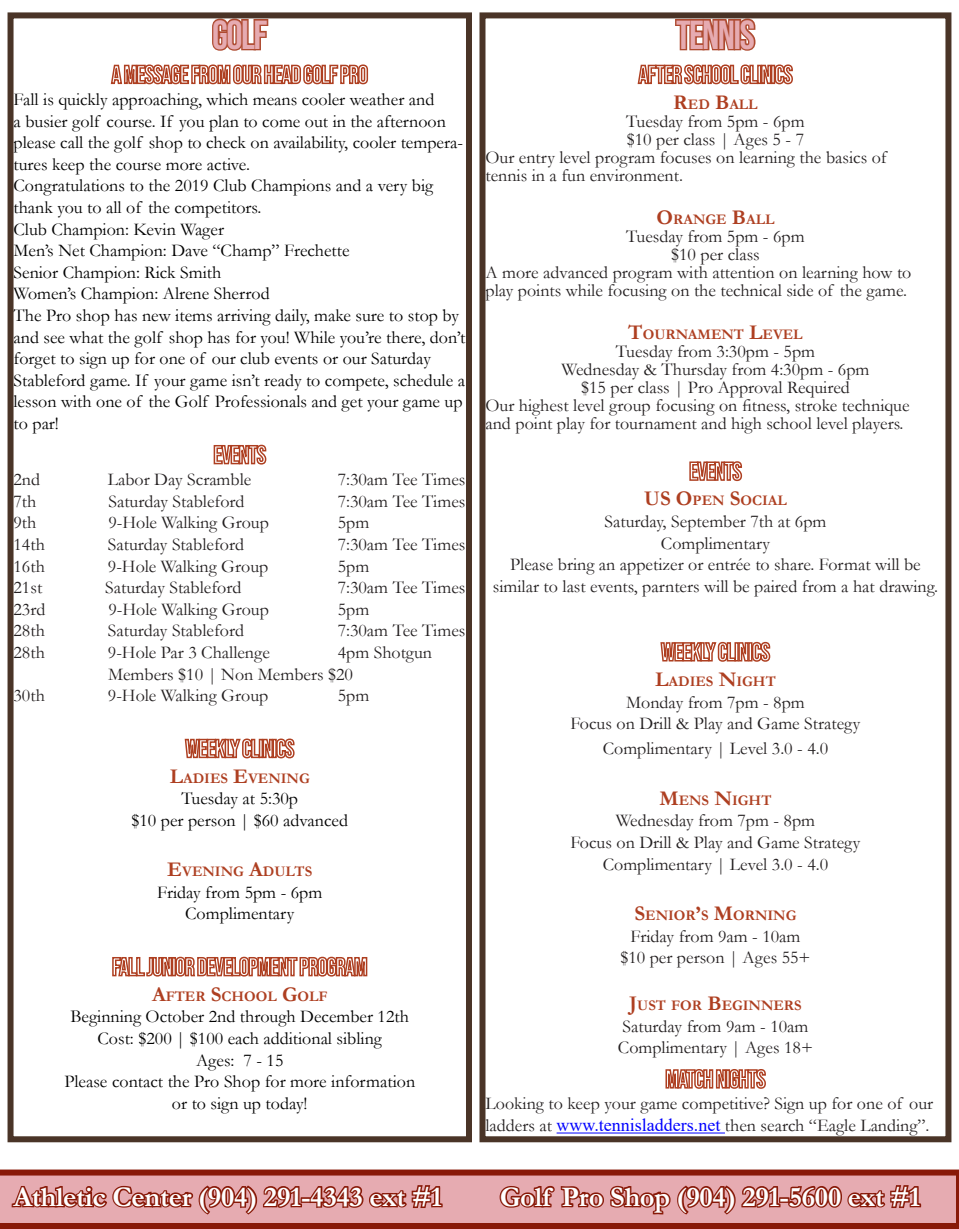
<style>
.page{position:relative;width:959px;height:1229px;background:#fff}
.page>*{position:absolute;margin:0;border:0;box-sizing:border-box;transform-origin:0 0}
.t1{font:40.5px "Bebas Neue";letter-spacing:-.04em;color:#e6abb1}
.t2{font:700 28.5px "Garamond";letter-spacing:-.01em;color:#fff}
.t3{font:18px/21.6px "Garamond";color:#231f20;text-align:center}
.t4{font:18px/21.6px "Garamond";color:#000}
.t5{font:700 14.7px "Garamond";color:#ae3f21}
.s1{font-size:21px}
.s2{font-family:"Times New Roman";color:#00f}
</style>
<div class="page">
<svg style="left:110px;top:19px;width:259px;height:66px"></svg>
<svg style="left:213px;top:444px;width:54px;height:21px"></svg>
<svg style="left:184px;top:738px;width:111px;height:21px"></svg>
<svg style="left:112px;top:956px;width:256px;height:21px"></svg>
<div style="left:8px;top:12px;width:464px;height:1130px;border:6px solid #4a3427"></div>
<svg style="left:637px;top:19px;width:156px;height:66px"></svg>
<svg style="left:689px;top:461px;width:53px;height:21px"></svg>
<svg style="left:660px;top:641px;width:111px;height:21px"></svg>
<div style="left:479px;top:12px;width:472px;height:1130px;border:6px solid #4a3427"></div>
<svg style="left:0;top:1169px;width:958px;height:59px;background:#c97f7d"></svg>
<svg style="left:10px;top:1169px;width:434px;height:47px;background:#bf706d"></svg>
<svg style="left:497px;top:1069px;width:425px;height:159px"></svg>
<p class="t1" style="left:212px;top:12px;width:57px">GOLF</p>
<p class="t4" style="left:14px;top:88px;width:451px">Fall is quickly approaching, which means cooler weather and<br>a busier golf course. If you plan to come out in the afternoon please call the golf shop to check on availability, cooler tempera&shy;tures keep the course more active.</p>
<p class="t4" style="left:14px;top:174px;width:421px">Congratulations to the 2019 Club Champions and a very big thank you to all of the competitors.</p>
<p class="t4" style="left:14px;top:218px;width:212px">Club Champion: Kevin Wager</p>
<p class="t4" style="left:14px;top:239px;width:337px">Men’s Net Champion: Dave “Champ” Frechette</p>
<p class="t4" style="left:14px;top:261px;width:209px">Senior Champion: Rick Smith</p>
<p class="t4" style="left:14px;top:282px;width:258px">Women’s Champion: Alrene Sherrod</p>
<p class="t4" style="left:14px;top:304px;width:453px">The Pro shop has new items arriving daily, make sure to stop by and see what the golf shop has for you! While you’re there, don’t forget to sign up for one of our club events or our Saturday Stableford game. If your game isn’t ready to compete, schedule a lesson with one of the Golf Professionals and get your game up to par!</p>
<p class="t3" style="left:14px;top:468px;width:28px">2nd</p>
<p class="t3" style="left:108px;top:468px;width:145px">Labor Day Scramble</p>
<p class="t3" style="left:338px;top:468px;width:129px">7:30am Tee Times</p>
<p class="t3" style="left:14px;top:490px;width:24px">7th</p>
<p class="t3" style="left:108px;top:490px;width:138px">Saturday Stableford</p>
<p class="t3" style="left:338px;top:490px;width:129px">7:30am Tee Times</p>
<p class="t3" style="left:14px;top:511px;width:24px">9th</p>
<p class="t3" style="left:108px;top:511px;width:162px">9-Hole Walking Group</p>
<p class="t3" style="left:338px;top:511px;width:33px">5pm</p>
<p class="t3" style="left:14px;top:533px;width:33px">14th</p>
<p class="t3" style="left:108px;top:533px;width:138px">Saturday Stableford</p>
<p class="t3" style="left:338px;top:533px;width:129px">7:30am Tee Times</p>
<p class="t3" style="left:14px;top:554px;width:33px">16th</p>
<p class="t3" style="left:108px;top:554px;width:162px">9-Hole Walking Group</p>
<p class="t3" style="left:338px;top:554px;width:33px">5pm</p>
<p class="t3" style="left:14px;top:576px;width:30px">21st</p>
<p class="t3" style="left:105px;top:576px;width:138px">Saturday Stableford</p>
<p class="t3" style="left:338px;top:576px;width:129px">7:30am Tee Times</p>
<p class="t3" style="left:14px;top:598px;width:33px">23rd</p>
<p class="t3" style="left:108px;top:598px;width:162px">9-Hole Walking Group</p>
<p class="t3" style="left:338px;top:598px;width:33px">5pm</p>
<p class="t3" style="left:14px;top:619px;width:33px">28th</p>
<p class="t3" style="left:108px;top:619px;width:138px">Saturday Stableford</p>
<p class="t3" style="left:338px;top:619px;width:129px">7:30am Tee Times</p>
<p class="t3" style="left:14px;top:641px;width:33px">28th</p>
<p class="t3" style="left:108px;top:641px;width:164px">9-Hole Par 3 Challenge</p>
<p class="t3" style="left:338px;top:641px;width:96px">4pm Shotgun</p>
<p class="t3" style="left:108px;top:662px;width:246px">Members $10 | Non Members $20</p>
<p class="t3" style="left:14px;top:684px;width:33px">30th</p>
<p class="t3" style="left:108px;top:684px;width:162px">9-Hole Walking Group</p>
<p class="t3" style="left:338px;top:684px;width:33px">5pm</p>
<p class="t5" style="left:170px;top:768px;width:141px"><span class="s1">L</span>ADIES <span class="s1">E</span>VENING</p>
<p class="t4" style="left:131px;top:787px;width:218px;text-align:center">Tuesday at 5:30p<br>$10 per person | $60 advanced</p>
<p class="t5" style="left:167px;top:861px;width:146px"><span class="s1">E</span>VENING <span class="s1">A</span>DULTS</p>
<p class="t4" style="left:157px;top:881px;width:167px;text-align:center">Friday from 5pm - 6pm<br>Complimentary</p>
<p class="t5" style="left:152px;top:986px;width:176px"><span class="s1">A</span>FTER <span class="s1">S</span>CHOOL <span class="s1">G</span>OLF</p>
<p class="t4" style="left:71px;top:1005px;width:340px">Beginning October 2nd through December 12th</p>
<p class="t4" style="left:97px;top:1027px;width:286px">Cost: $200 | $100 each additional sibling</p>
<p class="t4" style="left:196px;top:1048px;width:89px">Ages: 7 - 15</p>
<p class="t4" style="left:64px;top:1070px;width:352px;text-align:center">Please contact the Pro Shop for more information or to sign up today!</p>
<p class="t1" style="left:676px;top:12px;width:80px">TENNIS</p>
<p class="t5" style="left:673px;top:94px;width:86px"><span class="s1">R</span>ED <span class="s1">B</span>ALL</p>
<p class="t3" style="left:626px;top:111px;width:180px;line-height:18px;text-align:left">Tuesday from 5pm - 6pm $10 per class | Ages 5 - 7</p>
<p class="t3" style="left:485px;top:146px;width:403px">Our entry level program focuses on learning the basics of</p>
<p class="t3" style="left:485px;top:164px;width:199px">tennis in a fun environment.</p>
<p class="t5" style="left:656px;top:209px;width:119px"><span class="s1">O</span>RANGE <span class="s1">B</span>ALL</p>
<p class="t3" style="left:626px;top:227px;width:180px;line-height:18px">Tuesday from 5pm - 6pm $10 per class</p>
<p class="t3" style="left:485px;top:261px;width:427px">A more advanced program with attention on learning how to</p>
<p class="t3" style="left:485px;top:279px;width:423px">play points while focusing on the technical side of the game.</p>
<p class="t5" style="left:628px;top:324px;width:176px"><span class="s1">T</span>OURNAMENT <span class="s1">L</span>EVEL</p>
<p class="t3" style="left:561px;top:342px;width:309px;line-height:18px">Tuesday from 3:30pm - 5pm<br>Wednesday &amp; Thursday from 4:30pm - 6pm $15 per class | Pro Approval Required</p>
<p class="t3" style="left:485px;top:394px;width:425px">Our highest level group focusing on fitness, stroke technique</p>
<p class="t3" style="left:485px;top:412px;width:419px">and point play for tournament and high school level players.</p>
<p class="t5" style="left:644px;top:490px;width:144px"><span class="s1">US O</span>PEN <span class="s1">S</span>OCIAL</p>
<p class="t3" style="left:604px;top:510px;width:223px">Saturday, September 7th at 6pm<br>Complimentary</p>
<p class="t3" style="left:493px;top:553px;width:446px">Please bring an appetizer or entrée to share. Format will be similar to last events, parnters will be paired from a hat drawing.</p>
<p class="t5" style="left:655px;top:671px;width:122px"><span class="s1">L</span>ADIES <span class="s1">N</span>IGHT</p>
<p class="t3" style="left:570px;top:690px;width:291px">Monday from 7pm - 8pm<br>Focus on Drill &amp; Play and Game Strategy</p>
<p class="t3" style="left:602px;top:737px;width:227px">Complimentary | Level 3.0 - 4.0</p>
<p class="t5" style="left:659px;top:790px;width:113px"><span class="s1">M</span>ENS <span class="s1">N</span>IGHT</p>
<p class="t3" style="left:570px;top:809px;width:291px">Wednesday from 7pm - 8pm<br>Focus on Drill &amp; Play and Game Strategy</p>
<p class="t3" style="left:602px;top:852px;width:227px">Complimentary | Level 3.0 - 4.0</p>
<p class="t5" style="left:634px;top:905px;width:163px"><span class="s1">S</span>ENIOR<span class="s1">’</span>S <span class="s1">M</span>ORNING</p>
<p class="t3" style="left:630px;top:924px;width:171px">Friday from 9am - 10am</p>
<p class="t3" style="left:620px;top:946px;width:192px">$10 per person | Ages 55+</p>
<p class="t5" style="left:629px;top:995px;width:174px"><span class="s1">J</span>UST FOR <span class="s1">B</span>EGINNERS</p>
<p class="t3" style="left:622px;top:1014px;width:187px">Saturday from 9am - 10am</p>
<p class="t3" style="left:618px;top:1036px;width:197px">Complimentary | Ages 18+</p>
<p class="t3" style="left:485px;top:1092px;width:449px;text-align:left">Looking to keep your game competitive? Sign up for one of our ladders at <span class="s2">www.tennisladders.net</span> then search “Eagle Landing”.</p>
<p class="t2" style="left:14px;top:1177px;width:430px">Athletic Center (904) 291-4343 ext #1</p>
<p class="t2" style="left:500px;top:1177px;width:422px">Golf Pro Shop (904) 291-5600 ext #1</p>
</div>
